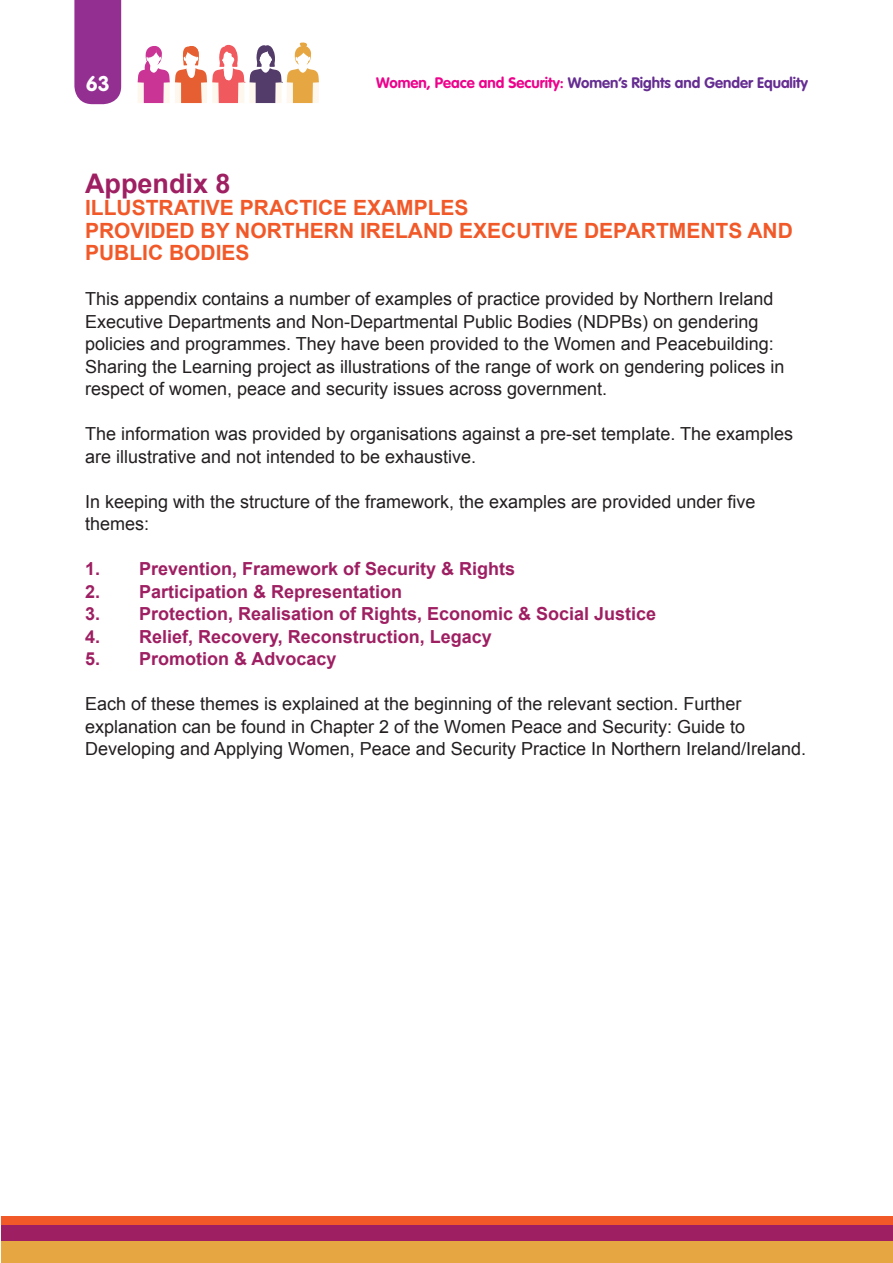
<style>
.page{position:relative;width:893px;height:1263px;background:#fff}
.page>*{position:absolute;margin:0;border:0;box-sizing:border-box;transform-origin:0 0}
.chapter_heading{font:700 27px "Arial";color:#9e1f62}
.chapter_title{font:700 21px/22.5px "Arial";color:#f15929}
.t1{font:700 21px "VAG Rounded";color:#fff}
.body_text{font:18px/22.5px "Arial";color:#231f20}
.body_text-2{font:700 18px "Arial";color:#9e1f62}
.t2{font:700 15px "VAG Rounded";color:#652d91}
.s1{color:#ed028c}
</style>
<div class="page">
<div style="left:74px;top:0;width:47px;height:104px;background:#942f92"></div>
<div style="left:1px;top:1241px;width:892px;height:22px;background:#e6a743"></div>
<div style="left:1px;top:1225px;width:892px;height:16px;background:#9e1f62"></div>
<div style="left:1px;top:1216px;width:892px;height:9px;background:#f15929"></div>
<svg style="left:137px;top:42px;width:182px;height:61px"></svg>
<p class="t1" style="left:86px;top:71px;width:26px">63</p>
<p class="t2" style="left:376px;top:73px;width:433px"><span class="s1">Women, Peace and Security:</span> Women’s Rights and Gender Equality</p>
<p class="chapter_heading" style="left:85px;top:165px;width:147px">Appendix 8</p>
<p class="chapter_title" style="left:85px;top:197px;width:385px">ILLUSTRATIVE PRACTICE EXAMPLES</p>
<p class="chapter_title" style="left:85px;top:220px;width:709px">PROVIDED BY NORTHERN IRELAND EXECUTIVE DEPARTMENTS AND<br>PUBLIC BODIES</p>
<p class="body_text" style="left:85px;top:288px;width:701px">This appendix contains a number of examples of practice provided by Northern Ireland Executive Departments and Non-Departmental Public Bodies (NDPBs) on gendering policies and programmes. They have been provided to the Women and Peacebuilding:<br>Sharing the Learning project as illustrations of the range of work on gendering polices in respect of women, peace and security issues across government.</p>
<p class="body_text" style="left:85px;top:423px;width:710px">The information was provided by organisations against a pre-set template. The examples are illustrative and not intended to be exhaustive.</p>
<p class="body_text" style="left:85px;top:490px;width:672px">In keeping with the structure of the framework, the examples are provided under five themes:</p>
<p class="body_text-2" style="left:85px;top:557px;width:432px">1. Prevention, Framework of Security &amp; Rights</p>
<p class="body_text-2" style="left:85px;top:579px;width:319px">2. Participation &amp; Representation</p>
<p class="body_text-2" style="left:85px;top:602px;width:573px">3. Protection, Realisation of Rights, Economic &amp; Social Justice</p>
<p class="body_text-2" style="left:85px;top:624px;width:408px">4. Relief, Recovery, Reconstruction, Legacy</p>
<p class="body_text-2" style="left:85px;top:647px;width:253px">5. Promotion &amp; Advocacy</p>
<p class="body_text" style="left:85px;top:693px;width:723px">Each of these themes is explained at the beginning of the relevant section. Further explanation can be found in Chapter 2 of the Women Peace and Security: Guide to<br>Developing and Applying Women, Peace and Security Practice In Northern Ireland/Ireland.</p>
</div>
